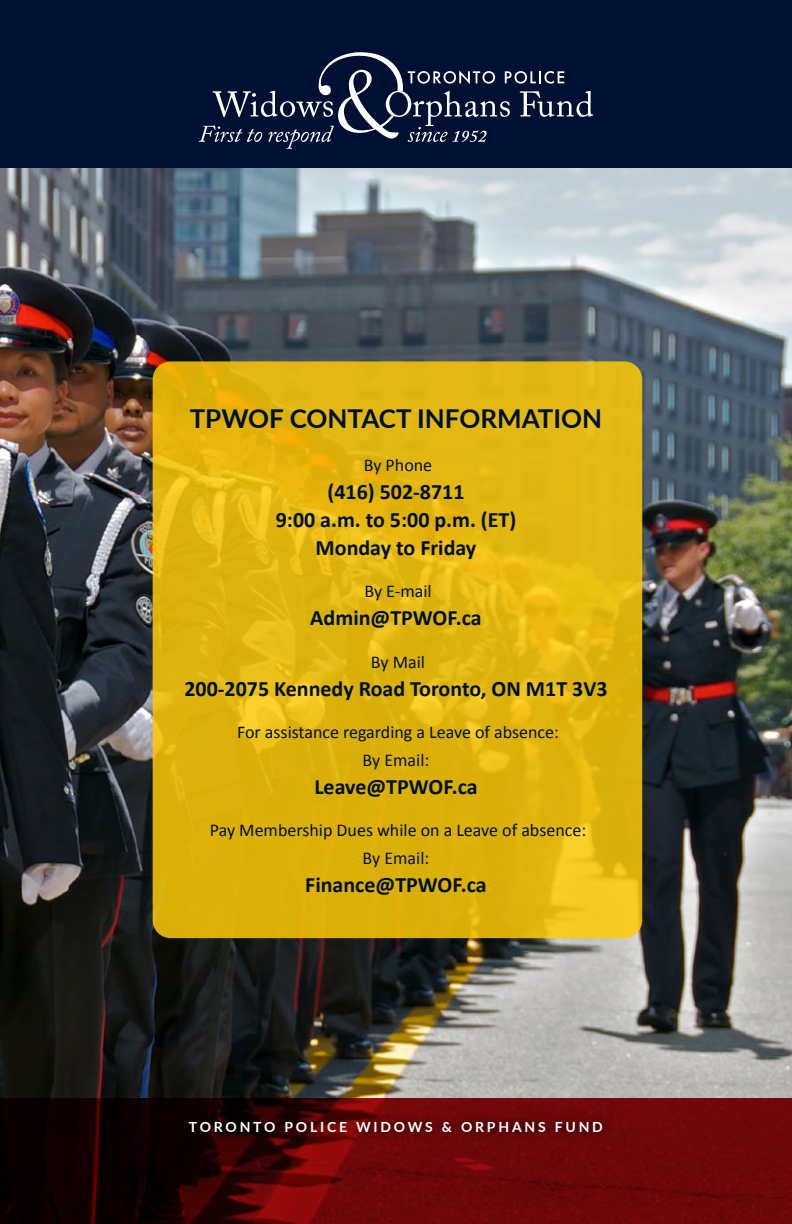
<style>
.page{position:relative;width:792px;height:1224px;background:#fff}
.page>*{position:absolute;margin:0;border:0;box-sizing:border-box;transform-origin:0 0}
.t1{font:700 26px "Lato";color:#001032}
.t2{font:700 22px/28px "Calibri";color:#001032;text-align:center}
.t3{font:18px/28px "Calibri";color:#001032;text-align:center}
.t4{font:700 14px "Lato";letter-spacing:.2em;color:#fff}
</style>
<div class="page">
<img style="left:0;top:167px;width:792px;height:931px">
<div style="left:0;top:0;width:792px;height:167px;background:#001032"></div>
<svg style="left:0;top:1098px;width:792px;height:126px;background:#4e0406"></svg>
<svg style="left:180px;top:1111px;width:433px;height:32px;background:#4f0405"></svg>
<svg style="left:199px;top:52px;width:394px;height:97px"></svg>
<svg style="left:153px;top:361px;width:489px;height:577px;background:#e1b50e"></svg>
<p class="t1" style="left:190px;top:400px;width:414px">TPWOF CONTACT INFORMATION</p>
<p class="t3" style="left:364px;top:450px;width:70px">By Phone</p>
<p class="t2" style="left:276px;top:477px;width:242px">(416) 502-8711<br>9:00 a.m. to 5:00 p.m. (ET)<br>Monday to Friday</p>
<p class="t3" style="left:364px;top:576px;width:69px">By E-mail</p>
<p class="t2" style="left:310px;top:603px;width:173px">Admin@TPWOF.ca</p>
<p class="t3" style="left:371px;top:647px;width:56px">By Mail</p>
<p class="t2" style="left:184px;top:674px;width:425px">200-2075 Kennedy Road Toronto, ON M1T 3V3</p>
<p class="t3" style="left:237px;top:717px;width:323px">For assistance regarding a Leave of absence:<br>By Email:</p>
<p class="t2" style="left:314px;top:772px;width:165px">Leave@TPWOF.ca</p>
<p class="t3" style="left:210px;top:816px;width:378px">Pay Membership Dues while on a Leave of absence:<br>By Email:</p>
<p class="t2" style="left:305px;top:870px;width:183px">Finance@TPWOF.ca</p>
<p class="t4" style="left:189px;top:1117px;width:415px">TORONTO POLICE WIDOWS &amp; ORPHANS FUND</p>
</div>
